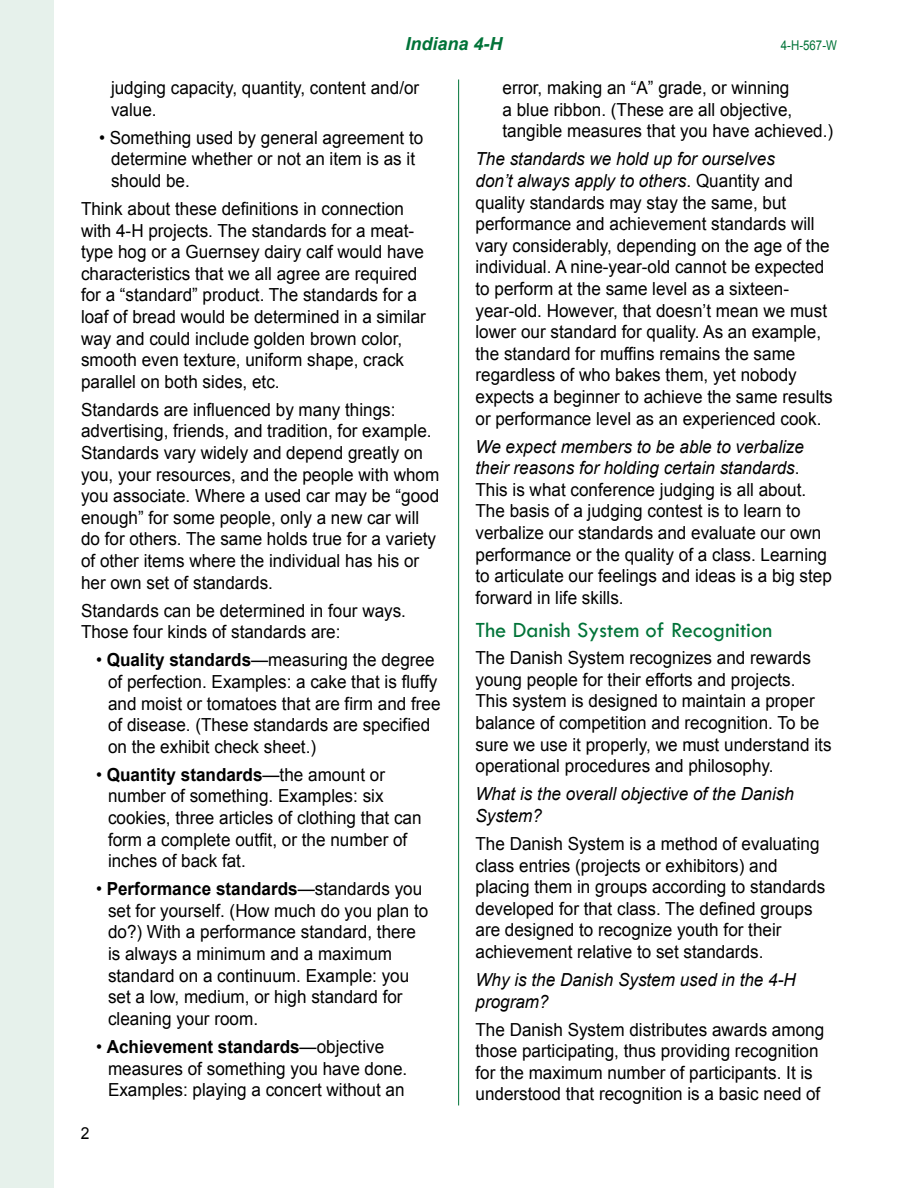
<style>
.page{position:relative;width:918px;height:1188px;background:#fff}
.page>*{position:absolute;margin:0;border:0;box-sizing:border-box;transform-origin:0 0}
.Subhead_2{font:22.5px "Tw Cen";color:#007338}
.Body_text{font:18px/21.6px "Arial";color:#000;scale:.95 1}
.Body_text-2{font:italic 18px/21.6px "Arial";color:#000;scale:.95 1}
.t1{font:italic 700 18px "Arial";color:#007338}
.Body_text-3{font:16.5px "Arial";color:#000;scale:.95 1}
.t2{font:13.5px "Arial";color:#007338;scale:.85 1}
.s1{font-weight:700}
.s2{font-style:italic}
</style>
<div class="page">
<div style="left:0;top:0;width:54px;height:1188px;background:#e6f1eb"></div>
<hr style="left:458px;top:80px;width:1px;height:1026px;background:#007338">
<p class="t1" style="left:405px;top:34px;width:99px">Indiana 4-H</p>
<p class="t2" style="left:781px;top:38px;width:68px">4-H-567-W</p>
<p class="Body_text" style="left:111px;top:77px;width:326px">judging capacity, quantity, content and/or value.</p>
<p class="Body_text" style="left:111px;top:127px;width:330px;text-indent:-12px">• Something used by general agreement to determine whether or not an item is as it should be.</p>
<p class="Body_text" style="left:81px;top:198px;width:365px">Think about these definitions in connection with 4-H projects. The standards for a meat&shy;type hog or a Guernsey dairy calf would have characteristics that we all agree are required for a “standard” product. The standards for a loaf of bread would be determined in a similar way and could include golden brown color, smooth even texture, uniform shape, crack parallel on both sides, etc.</p>
<p class="Body_text" style="left:81px;top:399px;width:379px">Standards are influenced by many things: advertising, friends, and tradition, for example.<br>Standards vary widely and depend greatly on you, your resources, and the people with whom you associate. Where a used car may be “good enough” for some people, only a new car will do for others. The same holds true for a variety of other items where the individual has his or her own set of standards.</p>
<p class="Body_text" style="left:81px;top:600px;width:344px">Standards can be determined in four ways.<br>Those four kinds of standards are:</p>
<p class="Body_text" style="left:108px;top:649px;width:352px;text-indent:-12px">• <span class="s1">Quality standards</span>—measuring the degree of perfection. Examples: a cake that is fluffy and moist or tomatoes that are firm and free of disease. (These standards are specified on the exhibit check sheet.)</p>
<p class="Body_text" style="left:108px;top:764px;width:332px;text-indent:-12px">• <span class="s1">Quantity standards</span>—the amount or number of something. Examples: six cookies, three articles of clothing that can form a complete outfit, or the number of inches of back fat.</p>
<p class="Body_text" style="left:108px;top:878px;width:339px;text-indent:-12px">• <span class="s1">Performance standards</span>—standards you set for yourself. (How much do you plan to do?) With a performance standard, there is always a minimum and a maximum standard on a continuum. Example: you set a low, medium, or high standard for cleaning your room.</p>
<p class="Body_text" style="left:108px;top:1036px;width:317px;text-indent:-12px">• <span class="s1">Achievement standards</span>—objective measures of something you have done.<br>Examples: playing a concert without an</p>
<p class="Body_text-3" style="left:81px;top:1124px;width:11px">2</p>
<p class="Body_text" style="left:502px;top:77px;width:350px">error, making an “A” grade, or winning<br>a blue ribbon. (These are all objective, tangible measures that you have achieved.)</p>
<p class="Body_text" style="left:476px;top:148px;width:378px"><span class="s2">The standards we hold up for ourselves<br>don’t always apply to others</span>. Quantity and quality standards may stay the same, but performance and achievement standards will vary considerably, depending on the age of the individual. A nine-year-old cannot be expected to perform at the same level as a sixteen&shy;year-old. However, that doesn’t mean we must lower our standard for quality. As an example, the standard for muffins remains the same regardless of who bakes them, yet nobody expects a beginner to achieve the same results or performance level as an experienced cook.</p>
<p class="Body_text" style="left:476px;top:435px;width:377px"><span class="s2">We expect members to be able to verbalize their reasons for holding certain standards</span>.<br>This is what conference judging is all about.<br>The basis of a judging contest is to learn to verbalize our standards and evaluate our own performance or the quality of a class. Learning to articulate our feelings and ideas is a big step forward in life skills.</p>
<p class="Subhead_2" style="left:476px;top:617px;width:298px">The Danish System of Recognition</p>
<p class="Body_text" style="left:476px;top:647px;width:376px">The Danish System recognizes and rewards young people for their efforts and projects.<br>This system is designed to maintain a proper balance of competition and recognition. To be sure we use it properly, we must understand its operational procedures and philosophy.</p>
<p class="Body_text-2" style="left:476px;top:783px;width:337px">What is the overall objective of the Danish<br>System?</p>
<p class="Body_text" style="left:476px;top:833px;width:370px">The Danish System is a method of evaluating class entries (projects or exhibitors) and placing them in groups according to standards developed for that class. The defined groups are designed to recognize youth for their achievement relative to set standards.</p>
<p class="Body_text-2" style="left:476px;top:969px;width:339px">Why is the Danish System used in the 4-H program?</p>
<p class="Body_text" style="left:476px;top:1019px;width:369px">The Danish System distributes awards among those participating, thus providing recognition for the maximum number of participants. It is understood that recognition is a basic need of</p>
</div>
